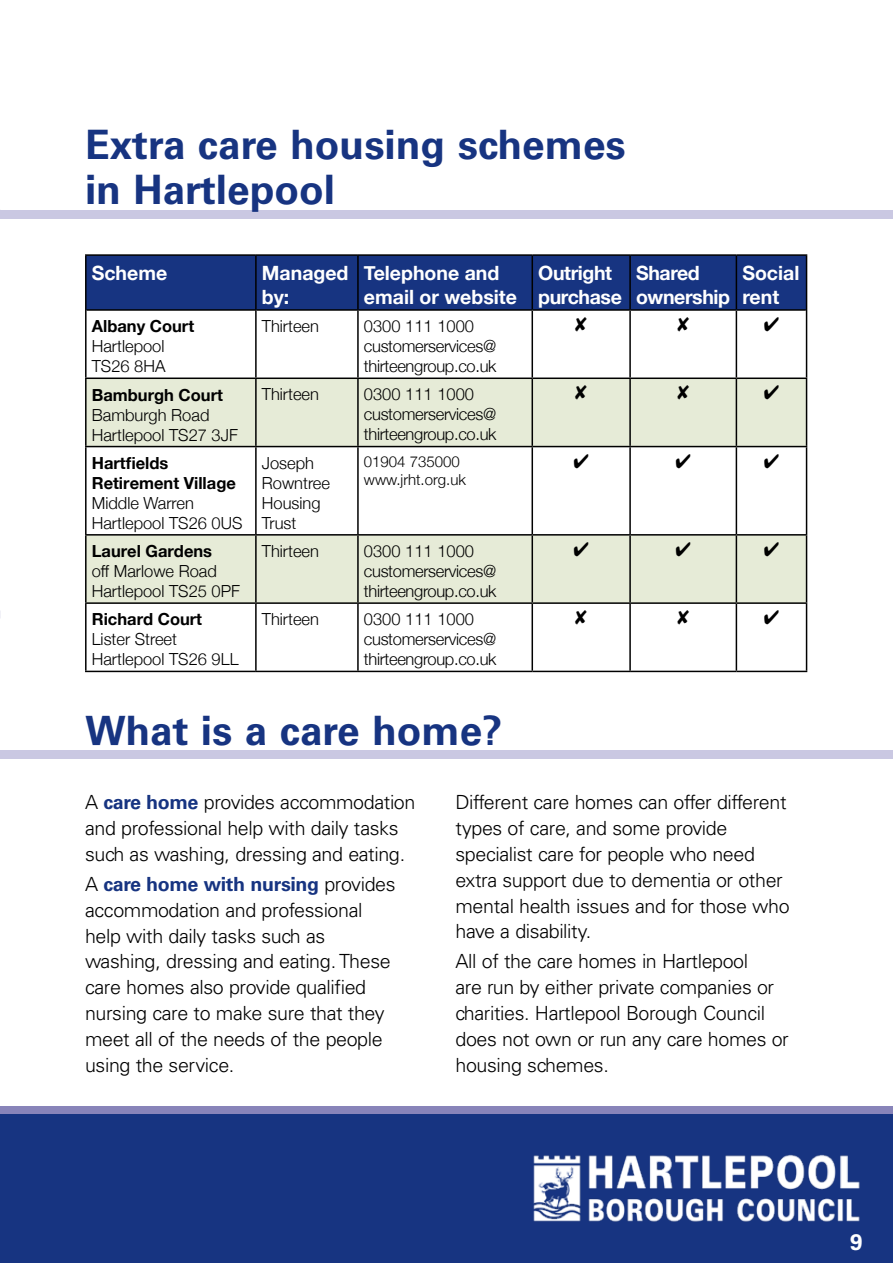
<style>
.page{position:relative;width:893px;height:1263px;background:#fff}
.page>*{position:absolute;margin:0;border:0;box-sizing:border-box;transform-origin:0 0}
.t1{font:700 40.5px/45px "Univers LT Std";color:#173481}
.t2{font:700 22.5px "Univers LT Std";color:#fff}
.t3{font:700 19.65px/23.5px "Helvetica Neue";color:#fff}
.t4{font:700 19.65px/23.5px "Helvetica Neue";letter-spacing:-.02em;color:#fff}
.t5{font:300 19.5px/25.8px "Univers LT Std";letter-spacing:-.02em;color:#000}
.t6{font:300 16.65px/20px "Helvetica Neue";color:#000}
.t7{font:300 16.65px/20px "Helvetica Neue";letter-spacing:-.02em;color:#000}
.t8{font:700 16.65px/20px "Helvetica Neue";color:#000}
.t9{font:300 15.15px/18.1px "Helvetica Neue";color:#000}
.s1{font-weight:700;color:#173481}
</style>
<div class="page">
<div style="left:0;top:1106px;width:893px;height:8px;background:#8884b9"></div>
<div style="left:0;top:1114px;width:893px;height:149px;background:#173481"></div>
<img style="left:533px;top:1154px;width:327px;height:68px">
<div style="left:0;top:210px;width:893px;height:8px;background:#cac8e2"></div>
<div style="left:87px;top:256px;width:719px;height:53px;background:#173481"></div>
<svg style="left:87px;top:311px;width:719px;height:360px"></svg>
<svg style="left:87px;top:379px;width:719px;height:223px;fill:#e6ebd7"></svg>
<hr style="left:87px;top:309px;width:168px;height:2px;background:#000">
<hr style="left:257px;top:309px;width:100px;height:2px;background:#000">
<hr style="left:359px;top:309px;width:173px;height:2px;background:#000">
<hr style="left:85px;top:256px;width:2px;height:54px;background:#000">
<hr style="left:85px;top:254px;width:171px;height:2px;background:#000">
<hr style="left:255px;top:256px;width:2px;height:54px;background:#000">
<hr style="left:256px;top:254px;width:102px;height:2px;background:#000">
<hr style="left:358px;top:254px;width:174px;height:2px;background:#000">
<hr style="left:532px;top:254px;width:98px;height:2px;background:#000">
<hr style="left:630px;top:254px;width:106px;height:2px;background:#000">
<hr style="left:736px;top:254px;width:71px;height:2px;background:#000">
<hr style="left:531px;top:256px;width:2px;height:53px;background:#000">
<hr style="left:629px;top:256px;width:2px;height:53px;background:#000">
<hr style="left:736px;top:256px;width:1px;height:53px;background:#000">
<hr style="left:806px;top:256px;width:1px;height:54px;background:#000">
<hr style="left:532px;top:309px;width:98px;height:2px;background:#000">
<hr style="left:630px;top:309px;width:106px;height:2px;background:#000">
<hr style="left:736px;top:309px;width:70px;height:2px;background:#000">
<hr style="left:357px;top:256px;width:2px;height:54px;background:#000">
<hr style="left:85px;top:310px;width:2px;height:67px;background:#000">
<hr style="left:255px;top:310px;width:2px;height:67px;background:#000">
<hr style="left:357px;top:310px;width:2px;height:67px;background:#000">
<hr style="left:531px;top:311px;width:2px;height:66px;background:#000">
<hr style="left:629px;top:311px;width:2px;height:66px;background:#000">
<hr style="left:736px;top:311px;width:1px;height:66px;background:#000">
<hr style="left:806px;top:310px;width:1px;height:67px;background:#000">
<hr style="left:85px;top:377px;width:171px;height:2px;background:#000">
<hr style="left:85px;top:379px;width:2px;height:67px;background:#000">
<hr style="left:256px;top:377px;width:102px;height:2px;background:#000">
<hr style="left:255px;top:379px;width:2px;height:67px;background:#000">
<hr style="left:358px;top:377px;width:174px;height:2px;background:#000">
<hr style="left:357px;top:379px;width:2px;height:67px;background:#000">
<hr style="left:532px;top:377px;width:98px;height:2px;background:#000">
<hr style="left:531px;top:379px;width:2px;height:67px;background:#000">
<hr style="left:630px;top:377px;width:106px;height:2px;background:#000">
<hr style="left:629px;top:379px;width:2px;height:67px;background:#000">
<hr style="left:736px;top:377px;width:71px;height:2px;background:#000">
<hr style="left:736px;top:379px;width:1px;height:67px;background:#000">
<hr style="left:806px;top:379px;width:1px;height:67px;background:#000">
<hr style="left:85px;top:446px;width:171px;height:1px;background:#000">
<hr style="left:85px;top:447px;width:2px;height:87px;background:#000">
<hr style="left:256px;top:446px;width:102px;height:1px;background:#000">
<hr style="left:255px;top:447px;width:2px;height:87px;background:#000">
<hr style="left:358px;top:446px;width:174px;height:1px;background:#000">
<hr style="left:357px;top:447px;width:2px;height:87px;background:#000">
<hr style="left:532px;top:446px;width:98px;height:1px;background:#000">
<hr style="left:531px;top:447px;width:2px;height:87px;background:#000">
<hr style="left:630px;top:446px;width:106px;height:1px;background:#000">
<hr style="left:629px;top:447px;width:2px;height:87px;background:#000">
<hr style="left:736px;top:446px;width:71px;height:1px;background:#000">
<hr style="left:736px;top:447px;width:1px;height:87px;background:#000">
<hr style="left:806px;top:447px;width:1px;height:87px;background:#000">
<hr style="left:85px;top:534px;width:171px;height:2px;background:#000">
<hr style="left:85px;top:536px;width:2px;height:66px;background:#000">
<hr style="left:256px;top:534px;width:102px;height:2px;background:#000">
<hr style="left:255px;top:536px;width:2px;height:66px;background:#000">
<hr style="left:358px;top:534px;width:174px;height:2px;background:#000">
<hr style="left:357px;top:536px;width:2px;height:66px;background:#000">
<hr style="left:532px;top:534px;width:98px;height:2px;background:#000">
<hr style="left:531px;top:536px;width:2px;height:66px;background:#000">
<hr style="left:630px;top:534px;width:106px;height:2px;background:#000">
<hr style="left:629px;top:536px;width:2px;height:66px;background:#000">
<hr style="left:736px;top:534px;width:71px;height:2px;background:#000">
<hr style="left:736px;top:536px;width:1px;height:66px;background:#000">
<hr style="left:806px;top:536px;width:1px;height:66px;background:#000">
<hr style="left:85px;top:602px;width:171px;height:2px;background:#000">
<hr style="left:85px;top:604px;width:2px;height:67px;background:#000">
<hr style="left:85px;top:671px;width:171px;height:1px;background:#000">
<hr style="left:256px;top:602px;width:102px;height:2px;background:#000">
<hr style="left:255px;top:604px;width:2px;height:67px;background:#000">
<hr style="left:256px;top:671px;width:102px;height:1px;background:#000">
<hr style="left:358px;top:602px;width:174px;height:2px;background:#000">
<hr style="left:357px;top:604px;width:2px;height:67px;background:#000">
<hr style="left:358px;top:671px;width:174px;height:1px;background:#000">
<hr style="left:532px;top:602px;width:98px;height:2px;background:#000">
<hr style="left:531px;top:604px;width:2px;height:67px;background:#000">
<hr style="left:532px;top:671px;width:98px;height:1px;background:#000">
<hr style="left:630px;top:602px;width:106px;height:2px;background:#000">
<hr style="left:629px;top:604px;width:2px;height:67px;background:#000">
<hr style="left:630px;top:671px;width:106px;height:1px;background:#000">
<hr style="left:736px;top:602px;width:71px;height:2px;background:#000">
<hr style="left:736px;top:604px;width:1px;height:67px;background:#000">
<hr style="left:806px;top:604px;width:1px;height:67px;background:#000">
<hr style="left:736px;top:671px;width:71px;height:1px;background:#000">
<div style="left:0;top:750px;width:893px;height:9px;background:#cac8e2"></div>
<svg style="left:575px;top:317px;width:12px;height:14px"></svg>
<svg style="left:677px;top:317px;width:12px;height:14px"></svg>
<svg style="left:575px;top:385px;width:12px;height:15px"></svg>
<svg style="left:677px;top:385px;width:12px;height:15px"></svg>
<svg style="left:575px;top:610px;width:12px;height:15px"></svg>
<svg style="left:677px;top:610px;width:12px;height:15px"></svg>
<svg style="left:764px;top:317px;width:15px;height:14px"></svg>
<svg style="left:764px;top:385px;width:15px;height:14px"></svg>
<svg style="left:574px;top:453px;width:14px;height:15px"></svg>
<svg style="left:676px;top:453px;width:14px;height:15px"></svg>
<svg style="left:764px;top:453px;width:15px;height:15px"></svg>
<svg style="left:574px;top:542px;width:14px;height:14px"></svg>
<svg style="left:676px;top:542px;width:14px;height:14px"></svg>
<svg style="left:764px;top:542px;width:15px;height:14px"></svg>
<svg style="left:764px;top:610px;width:15px;height:14px"></svg>
<h1 class="t1" style="left:85px;top:123px;width:542px">Extra care housing schemes in Hartlepool</h1>
<p class="t3" style="left:92px;top:262px;width:77px">Scheme</p>
<p class="t3" style="left:262px;top:262px;width:88px">Managed by:</p>
<p class="t3" style="left:364px;top:262px;width:154px">Telephone and email or website</p>
<p class="t4" style="left:538px;top:262px;width:85px">Outright purchase</p>
<p class="t4" style="left:636px;top:262px;width:95px">Shared ownership</p>
<p class="t3" style="left:742px;top:262px;width:59px">Social rent</p>
<p class="t8" style="left:92px;top:317px;width:104px">Albany Court</p>
<p class="t6" style="left:92px;top:335px;width:75px">Hartlepool<br>TS26 8HA</p>
<p class="t6" style="left:262px;top:315px;width:59px">Thirteen</p>
<p class="t7" style="left:364px;top:315px;width:134px">0300 111 1000 customerservices@ thirteengroup.co.uk</p>
<p class="t8" style="left:92px;top:385px;width:133px">Bamburgh Court</p>
<p class="t6" style="left:92px;top:403px;width:148px">Bamburgh Road<br>Hartlepool TS27 3JF</p>
<p class="t8" style="left:92px;top:453px;width:146px">Hartfields<br>Retirement Village</p>
<p class="t6" style="left:92px;top:492px;width:152px">Middle Warren<br>Hartlepool TS26 0US</p>
<p class="t8" style="left:92px;top:542px;width:122px">Laurel Gardens</p>
<p class="t6" style="left:92px;top:560px;width:150px">off Marlowe Road<br>Hartlepool TS25 0PF</p>
<p class="t8" style="left:92px;top:610px;width:112px">Richard Court</p>
<p class="t6" style="left:92px;top:628px;width:148px">Lister Street<br>Hartlepool TS26 9LL</p>
<p class="t6" style="left:262px;top:383px;width:59px">Thirteen</p>
<p class="t7" style="left:364px;top:383px;width:134px">0300 111 1000 customerservices@ thirteengroup.co.uk</p>
<p class="t6" style="left:262px;top:452px;width:70px">Joseph<br>Rowntree<br>Housing<br>Trust</p>
<p class="t9" style="left:364px;top:452px;width:103px">01904 735000 www.jrht.org.uk</p>
<p class="t6" style="left:262px;top:540px;width:59px">Thirteen</p>
<p class="t7" style="left:364px;top:540px;width:134px">0300 111 1000 customerservices@ thirteengroup.co.uk</p>
<p class="t6" style="left:262px;top:608px;width:59px">Thirteen</p>
<p class="t7" style="left:364px;top:608px;width:134px">0300 111 1000 customerservices@ thirteengroup.co.uk</p>
<h1 class="t1" style="left:85px;top:709px;width:419px">What is a care home?</h1>
<p class="t5" style="left:85px;top:789px;width:332px">A <span class="s1">care home</span> provides accommodation and professional help with daily tasks such as washing, dressing and eating.</p>
<p class="t5" style="left:85px;top:871px;width:312px">A <span class="s1">care home with nursing</span> provides accommodation and professional help with daily tasks such as washing, dressing and eating. These care homes also provide qualified nursing care to make sure that they meet all of the needs of the people using the service.</p>
<p class="t5" style="left:455px;top:789px;width:336px">Different care homes can offer different types of care, and some provide specialist care for people who need extra support due to dementia or other mental health issues and for those who have a disability.</p>
<p class="t5" style="left:455px;top:948px;width:335px">All of the care homes in Hartlepool<br>are run by either private companies or charities. Hartlepool Borough Council does not own or run any care homes or housing schemes.</p>
<p class="t2" style="left:850px;top:1229px;width:14px">9</p>
</div>
